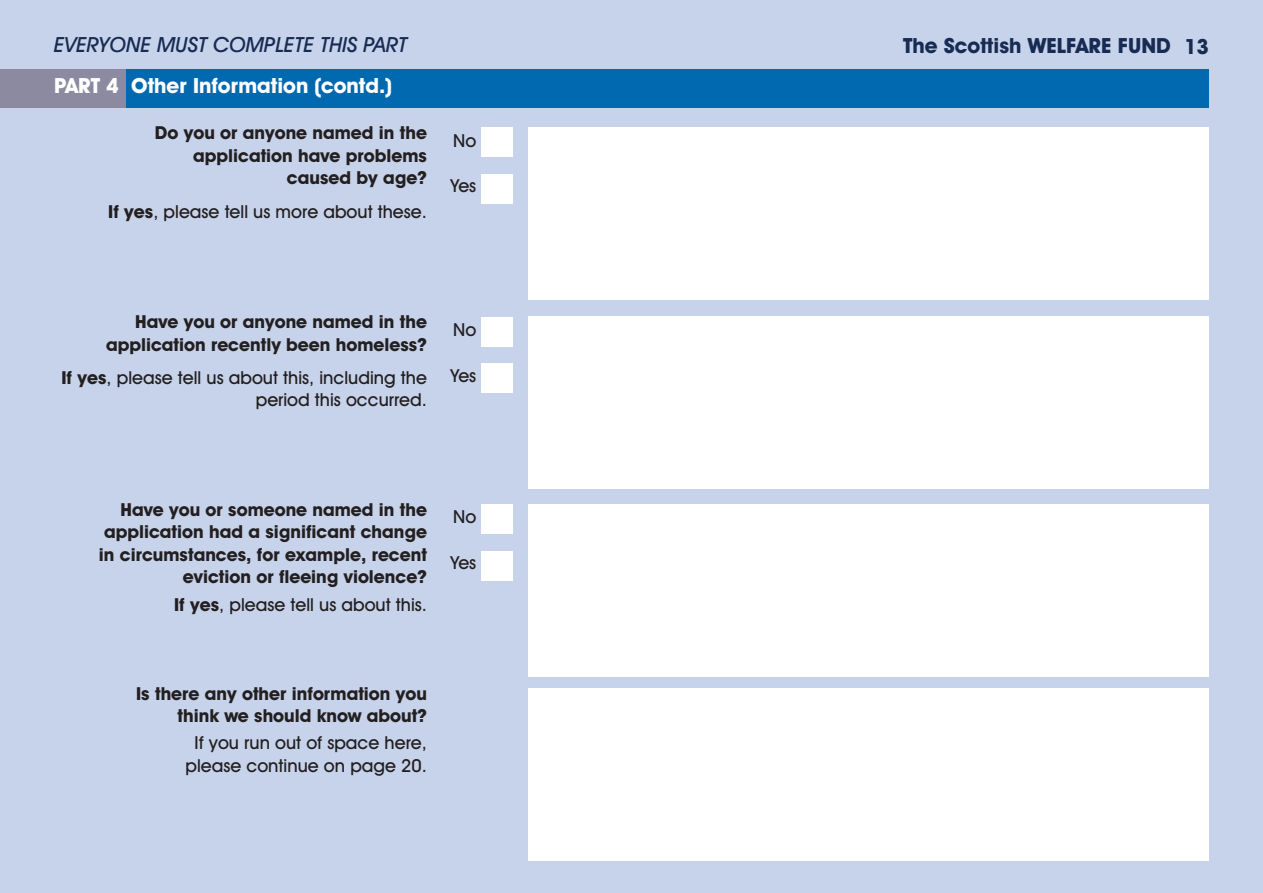
<style>
.page{position:relative;width:1263px;height:893px;background:#c7d3ea}
.page>*{position:absolute;margin:0;border:0;box-sizing:border-box;transform-origin:0 0}
.t1{font:700 21px "Avant Garde IT Cby BT";color:#fff}
.t2{font:italic 500 21px "Avant Garde IT Cby BT";color:#172b53}
.t3{font:700 21px "Avant Garde IT Cby BT";color:#172b53}
.t4{font:700 18px/22.5px "Avant Garde IT Cby BT";color:#231f20;text-align:right}
.t5{font:500 18px/22.5px "Avant Garde IT Cby BT";color:#231f20;text-align:center}
.s1{font-weight:700}
</style>
<div class="page">
<div style="left:0;top:69px;width:1209px;height:38px;background:#0169b0"></div>
<div style="left:0;top:69px;width:125px;height:38px;background:#8b8aa1"></div>
<div style="left:482px;top:128px;width:31px;height:29px;background:#fff"></div>
<div style="left:482px;top:174px;width:31px;height:30px;background:#fff"></div>
<div style="left:528px;top:128px;width:681px;height:172px;background:#fff"></div>
<div style="left:482px;top:317px;width:31px;height:30px;background:#fff"></div>
<div style="left:482px;top:364px;width:31px;height:29px;background:#fff"></div>
<div style="left:528px;top:317px;width:681px;height:172px;background:#fff"></div>
<div style="left:482px;top:504px;width:31px;height:30px;background:#fff"></div>
<div style="left:482px;top:551px;width:31px;height:29px;background:#fff"></div>
<div style="left:528px;top:504px;width:681px;height:172px;background:#fff"></div>
<div style="left:528px;top:688px;width:681px;height:172px;background:#fff"></div>
<p class="t2" style="left:54px;top:32px;width:355px">EVERYONE MUST COMPLETE THIS PART</p>
<p class="t1" style="left:54px;top:72px;width:339px">PART 4 Other Information (contd.)</p>
<p class="t4" style="left:155px;top:121px;width:273px">Do you or anyone named in the application have problems caused by age?</p>
<p class="t5" style="left:453px;top:129px;width:25px">No</p>
<p class="t5" style="left:450px;top:175px;width:27px">Yes</p>
<p class="t5" style="left:108px;top:200px;width:320px"><span class="s1">If yes</span>, please tell us more about these.</p>
<p class="t4" style="left:106px;top:311px;width:322px">Have you or anyone named in the application recently been homeless?</p>
<p class="t5" style="left:453px;top:318px;width:25px">No</p>
<p class="t5" style="left:61px;top:366px;width:367px"><span class="s1">If yes</span>, please tell us about this, including the</p>
<p class="t5" style="left:450px;top:364px;width:27px">Yes</p>
<p class="t5" style="left:256px;top:388px;width:173px">period this occurred.</p>
<p class="t4" style="left:99px;top:498px;width:330px">Have you or someone named in the application had a significant change in circumstances, for example, recent eviction or fleeing violence?</p>
<p class="t5" style="left:453px;top:505px;width:25px">No</p>
<p class="t5" style="left:450px;top:551px;width:27px">Yes</p>
<p class="t5" style="left:174px;top:593px;width:254px"><span class="s1">If yes</span>, please tell us about this.</p>
<p class="t4" style="left:136px;top:682px;width:292px">Is there any other information you think we should know about?</p>
<p class="t5" style="left:185px;top:731px;width:243px">If you run out of space here, please continue on page 20.</p>
<p class="t3" style="left:903px;top:33px;width:307px">The Scottish WELFARE FUND 13</p>
</div>
